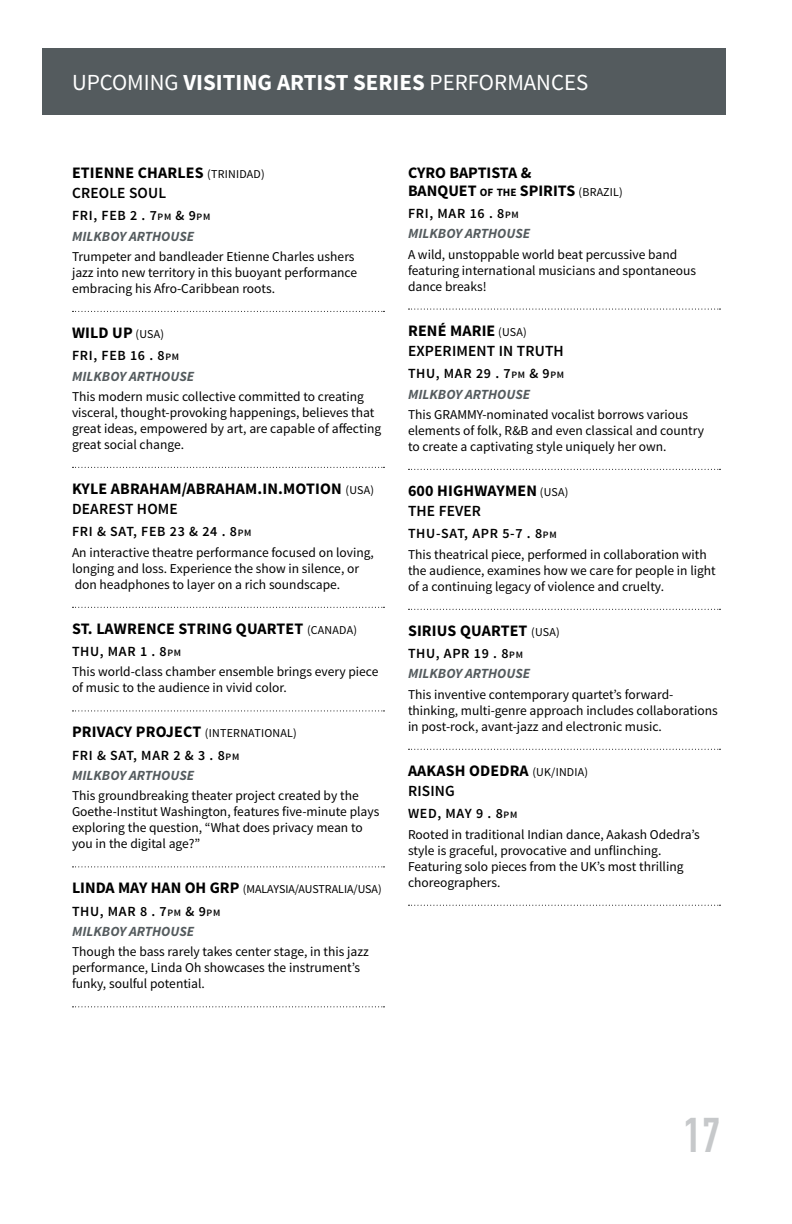
<style>
.page{position:relative;width:792px;height:1224px;background:#fff}
.page>*{position:absolute;margin:0;border:0;box-sizing:border-box;transform-origin:0 0}
.t1{font:700 48px "DIN Condensed";color:#c6c8ca}
.t2{font:23px "Source Sans Pro";color:#fff}
.t3{font:700 16px/18px "Source Sans Pro";letter-spacing:.01em;color:#000}
.t4{font:600 15.6px "Source Sans Pro";letter-spacing:.01em;color:#000}
.t5{font:italic 700 14px/20.4px "Source Sans Pro";color:#545b5e}
.t6{font:600 14px/20.4px "Source Sans Pro";letter-spacing:.05em;color:#000}
.t7{font:13.6px/16px "Source Sans Pro";color:#000}
.t8{font:12px "Source Sans Pro";color:#000}
.t9{font:12px "Source Sans Pro";letter-spacing:.02em;color:#000}
.s1{font-weight:700}
.s2{font-weight:400;font-size:12px}
.s3{font-weight:600;font-style:normal;color:#000}
.s4{font-weight:600;font-style:normal;font-size:9.8px;color:#000}
.s5{font-size:9.8px}
.s6{font-weight:700;font-size:16px}
.s7{font-weight:700;font-style:italic;color:#545b5e}
.s8{font-size:11.2px}
</style>
<div class="page">
<svg style="left:72px;top:311px;width:313px;height:1px"></svg>
<svg style="left:72px;top:467px;width:313px;height:1px"></svg>
<svg style="left:72px;top:607px;width:313px;height:1px"></svg>
<svg style="left:72px;top:710px;width:313px;height:1px"></svg>
<svg style="left:72px;top:866px;width:313px;height:1px"></svg>
<svg style="left:72px;top:1006px;width:313px;height:1px"></svg>
<svg style="left:408px;top:309px;width:313px;height:1px"></svg>
<svg style="left:408px;top:469px;width:313px;height:1px"></svg>
<svg style="left:408px;top:609px;width:313px;height:1px"></svg>
<svg style="left:408px;top:749px;width:313px;height:1px"></svg>
<svg style="left:408px;top:905px;width:313px;height:1px"></svg>
<div style="left:42px;top:49px;width:684px;height:66px;background:#545b5e"></div>
<h2 class="t2" style="left:72px;top:68px;width:518px">UPCOMING <span class="s1">VISITING ARTIST SERIES</span> PERFORMANCES</h2>
<p class="t3" style="left:72px;top:164px;width:194px">ETIENNE CHARLES <span class="s2">(TRINIDAD)</span></p>
<p class="t4" style="left:72px;top:183px;width:96px">CREOLE SOUL</p>
<p class="t5" style="left:72px;top:205px;width:140px"><span class="s3">FRI, FEB 2 . 7</span><span class="s4">PM</span> <span class="s3">&amp; 9</span><span class="s4">PM<br></span>MILKBOY ARTHOUSE</p>
<p class="t7" style="left:72px;top:249px;width:287px">Trumpeter and bandleader Etienne Charles ushers jazz into new territory in this buoyant performance embracing his Afro-Caribbean roots.</p>
<p class="t3" style="left:72px;top:324px;width:94px">WILD UP <span class="s2">(USA)</span></p>
<p class="t5" style="left:72px;top:345px;width:124px"><span class="s3">FRI, FEB 16 . 8</span><span class="s4">PM<br></span>MILKBOY ARTHOUSE</p>
<p class="t7" style="left:72px;top:389px;width:311px">This modern music collective committed to creating visceral, thought-provoking happenings, believes that great ideas, empowered by art, are capable of affecting great social change.</p>
<p class="t3" style="left:72px;top:480px;width:304px">KYLE ABRAHAM/ABRAHAM.IN.MOTION <span class="s2">(USA)</span></p>
<p class="t4" style="left:72px;top:499px;width:107px">DEAREST HOME</p>
<p class="t6" style="left:72px;top:522px;width:181px">FRI &amp; SAT, FEB 23 &amp; 24 . 8<span class="s5">PM</span></p>
<p class="t7" style="left:72px;top:545px;width:304px">An interactive theatre performance focused on loving, longing and loss. Experience the show in silence, or don headphones to layer on a rich soundscape.</p>
<p class="t3" style="left:72px;top:620px;width:287px">ST. LAWRENCE STRING QUARTET <span class="s2">(CANADA)</span></p>
<p class="t6" style="left:72px;top:642px;width:111px">THU, MAR 1 . 8<span class="s5">PM</span></p>
<p class="t7" style="left:72px;top:664px;width:308px">This world-class chamber ensemble brings every piece of music to the audience in vivid color.</p>
<p class="t9" style="left:72px;top:726px;width:226px"><span class="s6">PRIVACY PROJECT</span> (INTERNATIONAL)</p>
<p class="t6" style="left:72px;top:745px;width:169px">FRI &amp; SAT, MAR 2 &amp; 3 . 8<span class="s5">PM<br></span><span class="s7">MILKBOY ARTHOUSE</span></p>
<p class="t7" style="left:72px;top:788px;width:309px">This groundbreaking theater project created by the Goethe-Institut Washington, features five-minute plays exploring the question, “What does privacy mean to you in the digital age?”</p>
<p class="t8" style="left:72px;top:882px;width:311px"><span class="s6">LINDA MAY HAN OH GRP</span> (MALAYSIA/AUSTRALIA/USA)</p>
<p class="t5" style="left:72px;top:901px;width:150px"><span class="s3">THU, MAR 8 . 7</span><span class="s4">PM</span> <span class="s3">&amp; 9</span><span class="s4">PM<br></span>MILKBOY ARTHOUSE</p>
<p class="t7" style="left:72px;top:944px;width:298px">Though the bass rarely takes center stage, in this jazz performance, Linda Oh showcases the instrument’s funky, soulful potential.</p>
<p class="t3" style="left:408px;top:164px;width:216px">CYRO BAPTISTA &amp;<br>BANQUET <span class="s8">of the</span> SPIRITS <span class="s2">(BRAZIL)</span></p>
<p class="t5" style="left:408px;top:203px;width:124px"><span class="s3">FRI, MAR 16 . 8</span><span class="s4">PM<br></span>MILKBOY ARTHOUSE</p>
<p class="t7" style="left:408px;top:246px;width:290px">A wild, unstoppable world beat percussive band featuring international musicians and spontaneous dance breaks!</p>
<p class="t3" style="left:408px;top:322px;width:120px">RENÉ MARIE <span class="s2">(USA)</span></p>
<p class="t4" style="left:408px;top:341px;width:157px">EXPERIMENT IN TRUTH</p>
<p class="t5" style="left:408px;top:363px;width:158px"><span class="s3">THU, MAR 29 . 7</span><span class="s4">PM</span> <span class="s3">&amp; 9</span><span class="s4">PM<br></span>MILKBOY ARTHOUSE</p>
<p class="t7" style="left:408px;top:407px;width:297px">This GRAMMY-nominated vocalist borrows various elements of folk, R&amp;B and even classical and country to create a captivating style uniquely her own.</p>
<p class="t3" style="left:408px;top:482px;width:162px">600 HIGHWAYMEN <span class="s2">(USA)</span></p>
<p class="t4" style="left:408px;top:501px;width:75px">THE FEVER</p>
<p class="t6" style="left:408px;top:524px;width:150px">THU-SAT, APR 5-7 . 8<span class="s5">PM</span></p>
<p class="t7" style="left:408px;top:547px;width:309px">This theatrical piece, performed in collaboration with the audience, examines how we care for people in light of a continuing legacy of violence and cruelty.</p>
<p class="t3" style="left:408px;top:622px;width:153px">SIRIUS QUARTET <span class="s2">(USA)</span></p>
<p class="t5" style="left:408px;top:643px;width:124px"><span class="s3">THU, APR 19 . 8</span><span class="s4">PM<br></span>MILKBOY ARTHOUSE</p>
<p class="t7" style="left:408px;top:686px;width:311px">This inventive contemporary quartet’s forward&shy;thinking, multi-genre approach includes collaborations in post-rock, avant-jazz and electronic music.</p>
<p class="t3" style="left:408px;top:762px;width:182px">AAKASH ODEDRA <span class="s2">(UK/INDIA)</span></p>
<p class="t4" style="left:408px;top:781px;width:48px">RISING</p>
<p class="t6" style="left:408px;top:804px;width:111px">WED, MAY 9 . 8<span class="s5">PM</span></p>
<p class="t7" style="left:408px;top:826px;width:293px">Rooted in traditional Indian dance, Aakash Odedra’s style is graceful, provocative and unflinching.<br>Featuring solo pieces from the UK’s most thrilling choreographers.</p>
<h1 class="t1" style="left:684px;top:1103px;width:38px">17</h1>
</div>
